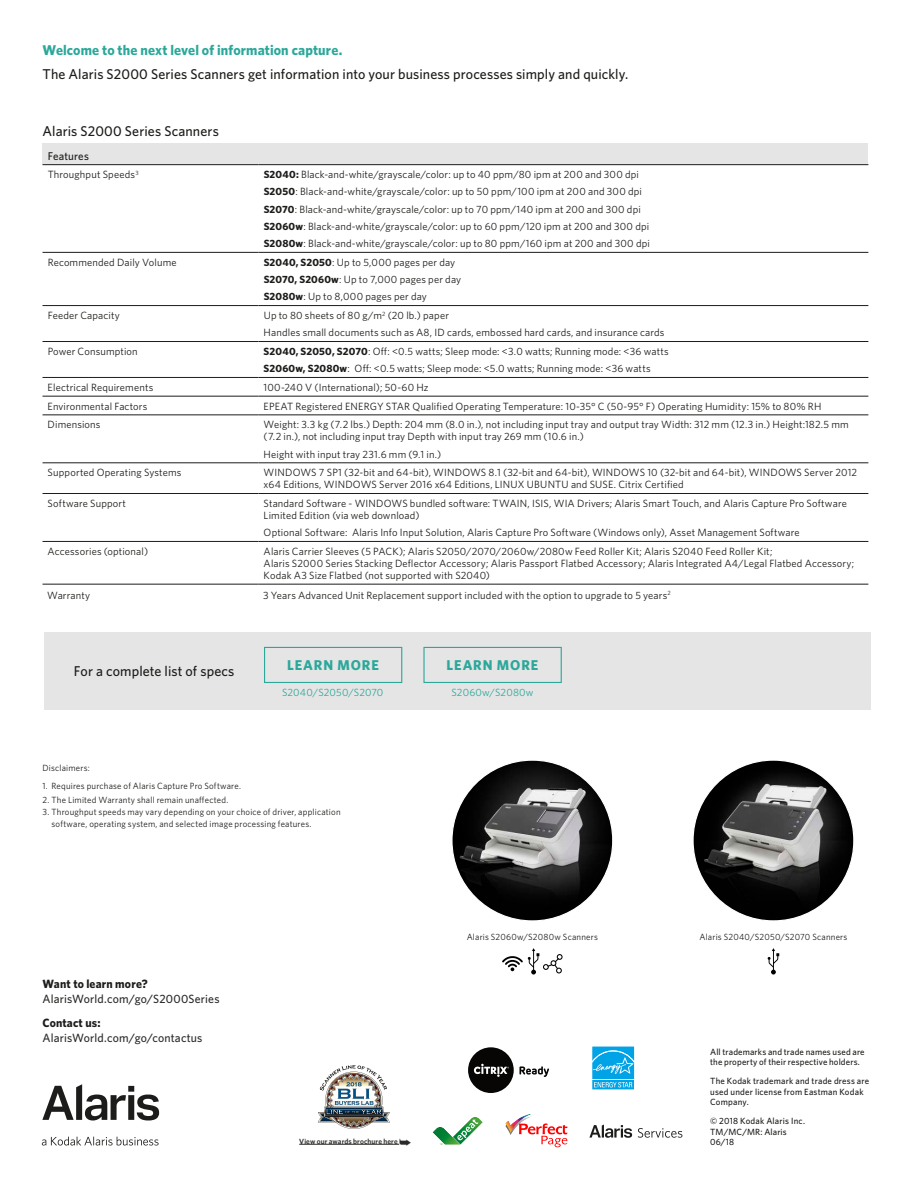
<style>
.page{position:relative;width:918px;height:1188px;background:#fff}
.page>*{position:absolute;margin:0;border:0;box-sizing:border-box;transform-origin:0 0}
.t1{font:500 14.25px "Whitney";letter-spacing:.01em;color:#1c1c1a}
.t2{font:700 14.25px "Whitney";letter-spacing:.01em;color:#2ba89a}
.t3{font:700 14.25px "Whitney";letter-spacing:.065em;color:#2ba89a}
.t4{font:500 12px "Whitney";letter-spacing:.015em;color:#2a2a29}
.t5{font:700 12px "Whitney";letter-spacing:.015em;color:#1c1c1a}
.t6{font:500 11.25px "Whitney";letter-spacing:.015em;color:#1c1c1a}
.t7{font:10.5px/17.2px "Whitney";letter-spacing:.015em;color:#1c1c1a}
.t8{font:10.5px "Whitney";letter-spacing:.01em;color:#2ba89a}
.t9{font:9px/12px "Whitney";letter-spacing:.025em;color:#1c1c1a}
.t10{font:500 9px/10.5px "Whitney";letter-spacing:.02em;color:#1c1c1a}
.t11{font:600 7.5px "Whitney";letter-spacing:.015em;color:#2a2a29}
.s1{font-weight:700}
</style>
<div class="page">
<div style="left:43px;top:143px;width:825px;height:22px;background:#e5e5e5"></div>
<svg style="left:43px;top:165px;width:825px;height:87px"></svg>
<svg style="left:43px;top:306px;width:825px;height:235px"></svg>
<svg style="left:43px;top:342px;width:825px;height:121px"></svg>
<hr style="left:43px;top:252px;width:216px;height:1px;background:#1c1c1a">
<hr style="left:43px;top:396px;width:216px;height:1px;background:#1c1c1a">
<hr style="left:259px;top:252px;width:609px;height:1px;background:#1c1c1a">
<hr style="left:259px;top:396px;width:609px;height:1px;background:#1c1c1a">
<hr style="left:43px;top:541px;width:216px;height:1px;background:#1c1c1a">
<hr style="left:259px;top:541px;width:609px;height:1px;background:#1c1c1a">
<hr style="left:43px;top:584px;width:216px;height:1px;background:#1c1c1a">
<hr style="left:259px;top:584px;width:609px;height:1px;background:#1c1c1a">
<hr style="left:43px;top:341px;width:216px;height:1px;background:#1c1c1a">
<hr style="left:43px;top:415px;width:216px;height:1px;background:#1c1c1a">
<hr style="left:259px;top:341px;width:609px;height:1px;background:#1c1c1a">
<hr style="left:259px;top:415px;width:609px;height:1px;background:#1c1c1a">
<hr style="left:43px;top:377px;width:216px;height:1px;background:#1c1c1a">
<hr style="left:259px;top:377px;width:609px;height:1px;background:#1c1c1a">
<hr style="left:43px;top:463px;width:216px;height:1px;background:#1c1c1a">
<hr style="left:259px;top:463px;width:609px;height:1px;background:#1c1c1a">
<hr style="left:43px;top:493px;width:216px;height:1px;background:#1c1c1a">
<hr style="left:259px;top:493px;width:609px;height:1px;background:#1c1c1a">
<hr style="left:43px;top:305px;width:216px;height:1px;background:#1c1c1a">
<hr style="left:259px;top:305px;width:609px;height:1px;background:#1c1c1a">
<hr style="left:43px;top:164px;width:216px;height:1px;background:#1c1c1a">
<hr style="left:259px;top:164px;width:609px;height:1px;background:#1c1c1a">
<svg style="left:468px;top:1047px;width:81px;height:46px"></svg>
<img style="left:452px;top:760px;width:161px;height:161px;border-radius:80px">
<img style="left:693px;top:760px;width:161px;height:161px;border-radius:80px">
<svg style="left:768px;top:948px;width:11px;height:27px"></svg>
<svg style="left:502px;top:948px;width:61px;height:27px"></svg>
<div style="left:45px;top:633px;width:826px;height:77px;background:#e5e5e5"></div>
<div style="left:264px;top:647px;width:138px;height:36px;border:1px solid #2ba89a"></div>
<div style="left:423px;top:647px;width:139px;height:36px;border:1px solid #2ba89a"></div>
<svg style="left:432px;top:1117px;width:51px;height:28px"></svg>
<svg style="left:592px;top:1046px;width:43px;height:1px"></svg>
<svg style="left:592px;top:1047px;width:43px;height:43px;background:#34b5ea"></svg>
<img style="left:318px;top:1065px;width:72px;height:64px">
<svg style="left:505px;top:1114px;width:62px;height:33px"></svg>
<svg style="left:638px;top:1128px;width:44px;height:10px"></svg>
<svg style="left:589px;top:1125px;width:43px;height:13px"></svg>
<svg style="left:42px;top:1084px;width:117px;height:37px"></svg>
<svg style="left:42px;top:1137px;width:117px;height:9px"></svg>
<hr style="left:299px;top:1144px;width:100px;height:1px;background:#2a2a29">
<h1 class="t2" style="left:43px;top:43px;width:301px">Welcome to the next level of information capture.</h1>
<h1 class="t1" style="left:43px;top:67px;width:587px">The Alaris S2000 Series Scanners get information into your business processes simply and quickly.</h1>
<h1 class="t1" style="left:43px;top:124px;width:178px">Alaris S2000 Series Scanners</h1>
<p class="t6" style="left:48px;top:151px;width:43px">Features</p>
<p class="t7" style="left:48px;top:166px;width:92px">Throughput Speeds<sup>3</sup></p>
<p class="t7" style="left:264px;top:166px;width:388px"><span class="s1">S2040:</span> Black-and-white/grayscale/color: up to 40 ppm/80 ipm at 200 and 300 dpi <span class="s1">S2050</span>: Black-and-white/grayscale/color: up to 50 ppm/100 ipm at 200 and 300 dpi <span class="s1">S2070</span>: Black-and-white/grayscale/color: up to 70 ppm/140 ipm at 200 and 300 dpi <span class="s1">S2060w</span>: Black-and-white/grayscale/color: up to 60 ppm/120 ipm at 200 and 300 dpi <span class="s1">S2080w</span>: Black-and-white/grayscale/color: up to 80 ppm/160 ipm at 200 and 300 dpi</p>
<p class="t7" style="left:48px;top:254px;width:131px">Recommended Daily Volume</p>
<p class="t7" style="left:264px;top:254px;width:199px"><span class="s1">S2040, S2050</span>: Up to 5,000 pages per day<br><span class="s1">S2070, S2060w</span>: Up to 7,000 pages per day<br><span class="s1">S2080w</span>: Up to 8,000 pages per day</p>
<p class="t7" style="left:48px;top:307px;width:74px">Feeder Capacity</p>
<p class="t7" style="left:264px;top:307px;width:402px">Up to 80 sheets of 80 g/m<sup>2</sup> (20 lb.) paper<br>Handles small documents such as A8, ID cards, embossed hard cards, and insurance cards</p>
<p class="t7" style="left:48px;top:343px;width:92px">Power Consumption</p>
<p class="t7" style="left:264px;top:343px;width:407px"><span class="s1">S2040, S2050, S2070</span>: Off: &lt;0.5 watts; Sleep mode: &lt;3.0 watts; Running mode: &lt;36 watts<br><span class="s1">S2060w, S2080w</span>: Off: &lt;0.5 watts; Sleep mode: &lt;5.0 watts; Running mode: &lt;36 watts</p>
<p class="t7" style="left:48px;top:379px;width:107px">Electrical Requirements</p>
<p class="t7" style="left:264px;top:379px;width:167px">100-240 V (International); 50-60 Hz</p>
<p class="t7" style="left:48px;top:398px;width:101px">Environmental Factors</p>
<p class="t7" style="left:264px;top:398px;width:559px">EPEAT Registered ENERGY STAR Qualified Operating Temperature: 10-35° C (50-95° F) Operating Humidity: 15% to 80% RH</p>
<p class="t7" style="left:48px;top:417px;width:54px">Dimensions</p>
<p class="t7" style="left:264px;top:419px;width:587px;line-height:12px">Weight: 3.3 kg (7.2 lbs.) Depth: 204 mm (8.0 in.), not including input tray and output tray Width: 312 mm (12.3 in.) Height:182.5 mm (7.2 in.), not including input tray Depth with input tray 269 mm (10.6 in.)</p>
<p class="t7" style="left:264px;top:446px;width:179px">Height with input tray 231.6 mm (9.1 in.)</p>
<p class="t7" style="left:48px;top:465px;width:135px">Supported Operating Systems</p>
<p class="t7" style="left:264px;top:467px;width:595px;line-height:12px">WINDOWS 7 SP1 (32-bit and 64-bit), WINDOWS 8.1 (32-bit and 64-bit), WINDOWS 10 (32-bit and 64-bit), WINDOWS Server 2012 x64 Editions, WINDOWS Server 2016 x64 Editions, LINUX UBUNTU and SUSE. Citrix Certified</p>
<p class="t7" style="left:48px;top:495px;width:80px">Software Support</p>
<p class="t7" style="left:264px;top:498px;width:585px;line-height:12px">Standard Software - WINDOWS bundled software: TWAIN, ISIS, WIA Drivers; Alaris Smart Touch, and Alaris Capture Pro Software<br>Limited Edition (via web download)</p>
<p class="t7" style="left:264px;top:525px;width:538px">Optional Software: Alaris Info Input Solution, Alaris Capture Pro Software (Windows only), Asset Management Software</p>
<p class="t7" style="left:48px;top:543px;width:102px">Accessories (optional)</p>
<p class="t7" style="left:264px;top:546px;width:592px;line-height:12px">Alaris Carrier Sleeves (5 PACK); Alaris S2050/2070/2060w/2080w Feed Roller Kit; Alaris S2040 Feed Roller Kit;<br>Alaris S2000 Series Stacking Deflector Accessory; Alaris Passport Flatbed Accessory; Alaris Integrated A4/Legal Flatbed Accessory;<br>Kodak A3 Size Flatbed (not supported with S2040)</p>
<p class="t7" style="left:47px;top:587px;width:45px">Warranty</p>
<p class="t7" style="left:263px;top:587px;width:409px">3 Years Advanced Unit Replacement support included with the option to upgrade to 5 years<sup>2</sup></p>
<h1 class="t1" style="left:74px;top:664px;width:162px">For a complete list of specs</h1>
<h1 class="t3" style="left:287px;top:658px;width:93px">LEARN MORE</h1>
<h1 class="t3" style="left:447px;top:658px;width:93px">LEARN MORE</h1>
<p class="t8" style="left:282px;top:688px;width:103px">S2040/S2050/S2070</p>
<p class="t8" style="left:451px;top:688px;width:84px">S2060w/S2080w</p>
<p class="t9" style="left:43px;top:762px;width:49px">Disclaimers:</p>
<p class="t9" style="left:43px;top:780px;width:200px">1. Requires purchase of Alaris Capture Pro Software.</p>
<p class="t9" style="left:43px;top:794px;width:187px">2. The Limited Warranty shall remain unaffected.</p>
<p class="t9" style="left:52px;top:806px;width:291px;text-indent:-9px">3. Throughput speeds may vary depending on your choice of driver, application software, operating system, and selected image processing features.</p>
<p class="t5" style="left:43px;top:978px;width:107px">Want to learn more?</p>
<p class="t4" style="left:43px;top:993px;width:179px">AlarisWorld.com/go/S2000Series</p>
<p class="t5" style="left:43px;top:1017px;width:60px">Contact us:</p>
<p class="t4" style="left:43px;top:1032px;width:161px">AlarisWorld.com/go/contactus</p>
<p class="t9" style="left:467px;top:932px;width:133px">Alaris S2060w/S2080w Scanners</p>
<p class="t9" style="left:699px;top:932px;width:149px">Alaris S2040/S2050/S2070 Scanners</p>
<p class="t10" style="left:710px;top:1047px;width:156px">All trademarks and trade names used are the property of their respective holders.</p>
<p class="t10" style="left:710px;top:1076px;width:161px">The Kodak trademark and trade dress are used under license from Eastman Kodak<br>Company.</p>
<p class="t10" style="left:710px;top:1116px;width:96px">© 2018 Kodak Alaris Inc.<br>TM/MC/MR: Alaris</p>
<p class="t11" style="left:299px;top:1138px;width:114px">View our awards brochure here ➥</p>
<p class="t10" style="left:710px;top:1137px;width:26px">06/18</p>
</div>
